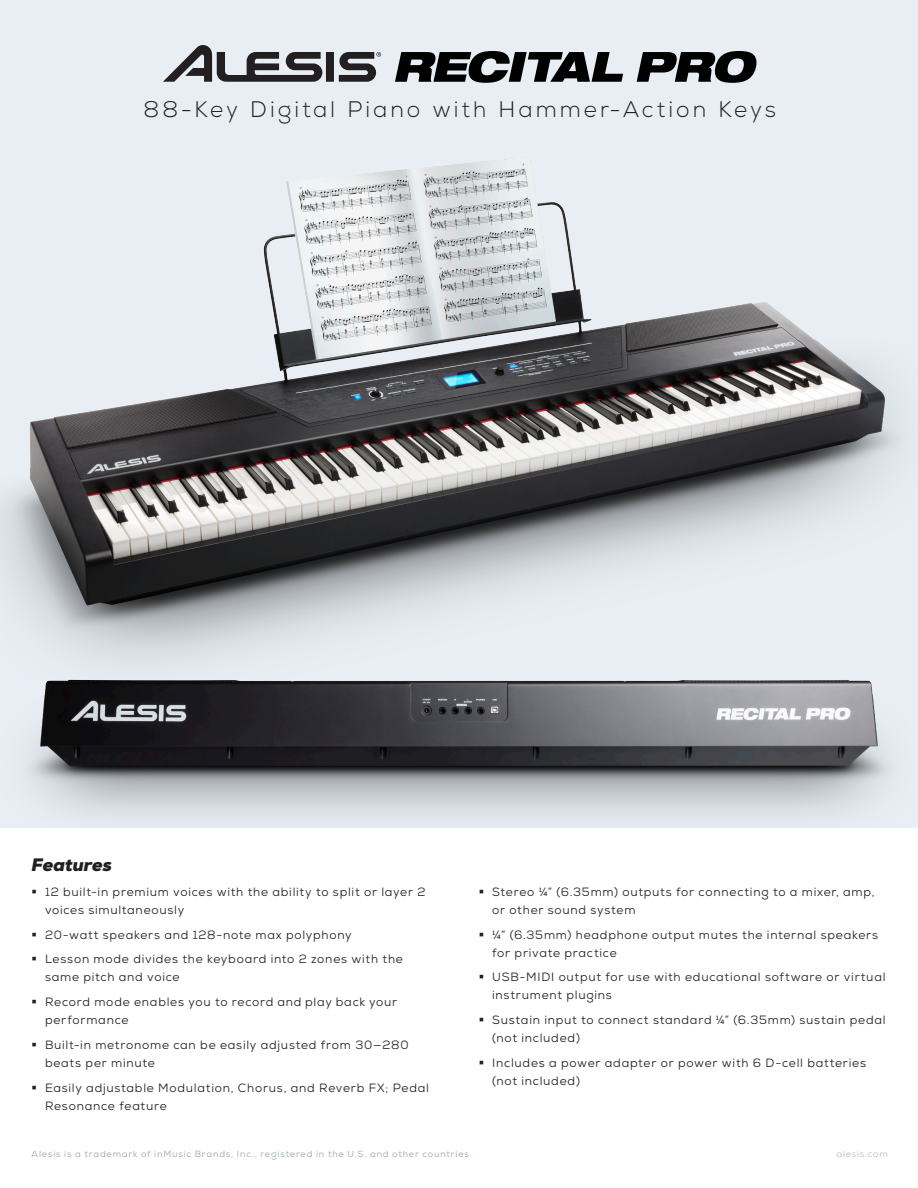
<style>
.page{position:relative;width:918px;height:1188px;background:#fff}
.page>*{position:absolute;margin:0;border:0;box-sizing:border-box;transform-origin:0 0}
.Descriptor{font:300 22.5px "Nexa";letter-spacing:.13em;color:#231f20}
.Body_Copy___Product{font:italic 900 18px "Nexa";color:#231f20}
.t1{font:12px/18px "Nexa";letter-spacing:.065em;color:#231f20}
.Legal{font:9px "Nexa";letter-spacing:.095em;color:#98a5ae}
.Alesis_com{font:300 9px "Nexa";letter-spacing:.09em;color:#98a5ae}
</style>
<div class="page">
<div style="left:0;top:0;width:918px;height:1071px;background:#e8eef4"></div>
<img style="left:30px;top:157px;width:868px;height:272px">
<div style="left:0;top:829px;width:918px;height:359px;background:#fff"></div>
<img style="left:0;top:429px;width:918px;height:400px">
<svg style="left:163px;top:45px;width:218px;height:37px"></svg>
<svg style="left:395px;top:51px;width:228px;height:32px"></svg>
<svg style="left:637px;top:51px;width:120px;height:32px"></svg>
<p class="Descriptor" style="left:143px;top:96px;width:634px">88-Key Digital Piano with Hammer-Action Keys</p>
<p class="Body_Copy___Product" style="left:32px;top:853px;width:82px">Features</p>
<p class="t1" style="left:45px;top:883px;width:382px;text-indent:-14px">▪ 12 built-in premium voices with the ability to split or layer 2 voices simultaneously</p>
<p class="t1" style="left:32px;top:926px;width:322px">▪ 20-watt speakers and 128-note max polyphony</p>
<p class="t1" style="left:45px;top:950px;width:359px;text-indent:-14px">▪ Lesson mode divides the keyboard into 2 zones with the same pitch and voice</p>
<p class="t1" style="left:45px;top:993px;width:354px;text-indent:-14px">▪ Record mode enables you to record and play back your performance</p>
<p class="t1" style="left:45px;top:1036px;width:365px;text-indent:-14px">▪ Built-in metronome can be easily adjusted from 30—280 beats per minute</p>
<p class="t1" style="left:45px;top:1079px;width:386px;text-indent:-14px">▪ Easily adjustable Modulation, Chorus, and Reverb FX; Pedal<br>Resonance feature</p>
<p class="t1" style="left:492px;top:883px;width:384px;text-indent:-14px">▪ Stereo ¼” (6.35mm) outputs for connecting to a mixer, amp, or other sound system</p>
<p class="t1" style="left:492px;top:926px;width:387px;text-indent:-14px">▪ ¼” (6.35mm) headphone output mutes the internal speakers for private practice</p>
<p class="t1" style="left:492px;top:968px;width:395px;text-indent:-14px">▪ USB-MIDI output for use with educational software or virtual instrument plugins</p>
<p class="t1" style="left:492px;top:1011px;width:395px;text-indent:-14px">▪ Sustain input to connect standard ¼” (6.35mm) sustain pedal (not included)</p>
<p class="t1" style="left:492px;top:1054px;width:375px;text-indent:-14px">▪ Includes a power adapter or power with 6 D-cell batteries (not included)</p>
<p class="Legal" style="left:32px;top:1148px;width:442px">Alesis is a trademark of inMusic Brands, Inc., registered in the U.S. and other countries.</p>
<p class="Alesis_com" style="left:837px;top:1148px;width:53px">alesis.com</p>
</div>
